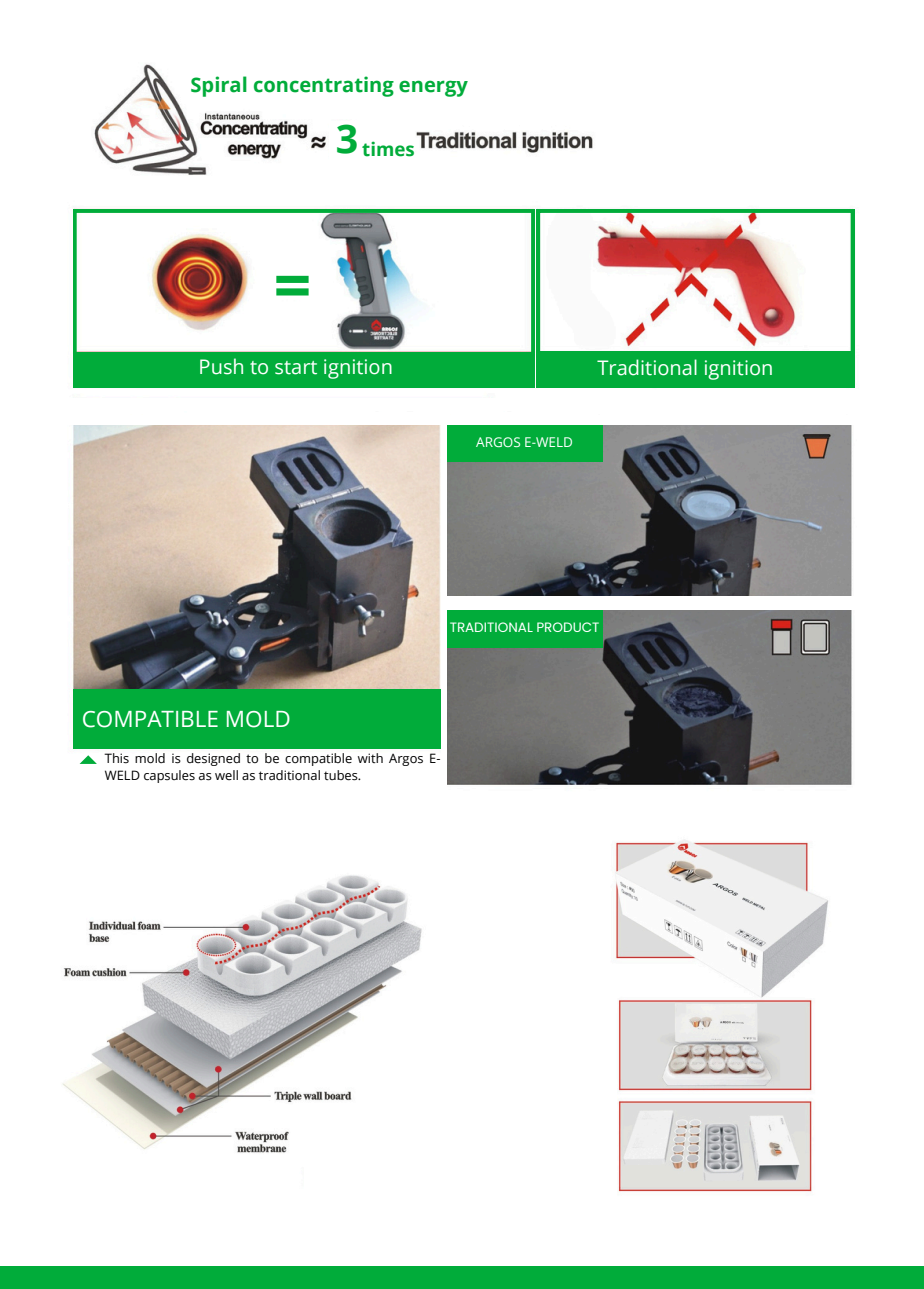
<style>
.page{position:relative;width:924px;height:1289px;background:#fff}
.page>*{position:absolute;margin:0;border:0;box-sizing:border-box;transform-origin:0 0}
.t1{font:700 66.45px "Open Sans";color:#01ac3a}
.t2{font:700 39.45px "Open Sans";color:#01ac3a}
.t3{font:22.5px "Open Sans";color:#fff}
.t4{font:20.1px "Open Sans";color:#fff}
.t5{font:700 20.1px "Open Sans";color:#01ac3a}
.t6{font:700 18.75px "Open Sans";color:#01ac3a}
.t7{font:13.5px "Poppins";color:#fff}
.t8{font:13.5px "Open Sans";color:#fff}
.t9{font:12.9px/17.1px "Open Sans";color:#000}
</style>
<div class="page">
<img style="left:62px;top:875px;width:360px;height:278px">
<img style="left:73px;top:64px;width:782px;height:324px">
<img style="left:615px;top:839px;width:213px;height:353px">
<div style="left:0;top:1265px;width:924px;height:23px;background:#01ac3a"></div>
<div style="left:195px;top:68px;width:415px;height:36px;background:#fff"></div>
<div style="left:329px;top:121px;width:85px;height:44px;background:#fff"></div>
<div style="left:304px;top:1124px;width:198px;height:84px;background:#fff"></div>
<img style="left:72px;top:425px;width:780px;height:360px">
<div style="left:73px;top:689px;width:367px;height:59px;background:#01ac3a"></div>
<div style="left:446px;top:609px;width:156px;height:39px;background:#01ac3a"></div>
<div style="left:446px;top:423px;width:156px;height:38px;background:#01ac3a"></div>
<div style="left:73px;top:763px;width:315px;height:48px;background:#fff"></div>
<svg style="left:80px;top:755px;width:17px;height:8px"></svg>
<div style="left:446px;top:596px;width:478px;height:13px;background:#fff"></div>
<div style="left:441px;top:411px;width:5px;height:385px;background:#fff"></div>
<div style="left:47px;top:415px;width:827px;height:10px;background:#fff"></div>
<svg style="left:73px;top:209px;width:461px;height:143px"></svg>
<div style="left:73px;top:352px;width:461px;height:35px;background:#01ac3a"></div>
<svg style="left:537px;top:209px;width:317px;height:178px"></svg>
<div style="left:539px;top:351px;width:312px;height:35px;background:#01ac3a"></div>
<div style="left:261px;top:255px;width:63px;height:43px;background:#fff"></div>
<p class="t5" style="left:190px;top:70px;width:279px">Spiral concentrating energy</p>
<h2 class="t2" style="left:336px;top:111px;width:24px">3</h2>
<p class="t6" style="left:362px;top:136px;width:54px">times</p>
<h4 class="t1" style="left:273px;top:238px;width:39px">=</h4>
<h2 class="t4" style="left:199px;top:353px;width:196px">Push to start ignition</h2>
<p class="t8" style="left:476px;top:432px;width:98px">ARGOS E-WELD</p>
<p class="t4" style="left:597px;top:354px;width:178px">Traditional ignition</p>
<h3 class="t7" style="left:450px;top:618px;width:151px">TRADITIONAL PRODUCT</h3>
<h3 class="t3" style="left:82px;top:702px;width:210px">COMPATIBLE MOLD</h3>
<h1 class="t9" style="left:105px;top:749px;width:337px">This mold is designed to be compatible with Argos E-<br>WELD capsules as well as traditional tubes.</h1>
</div>
